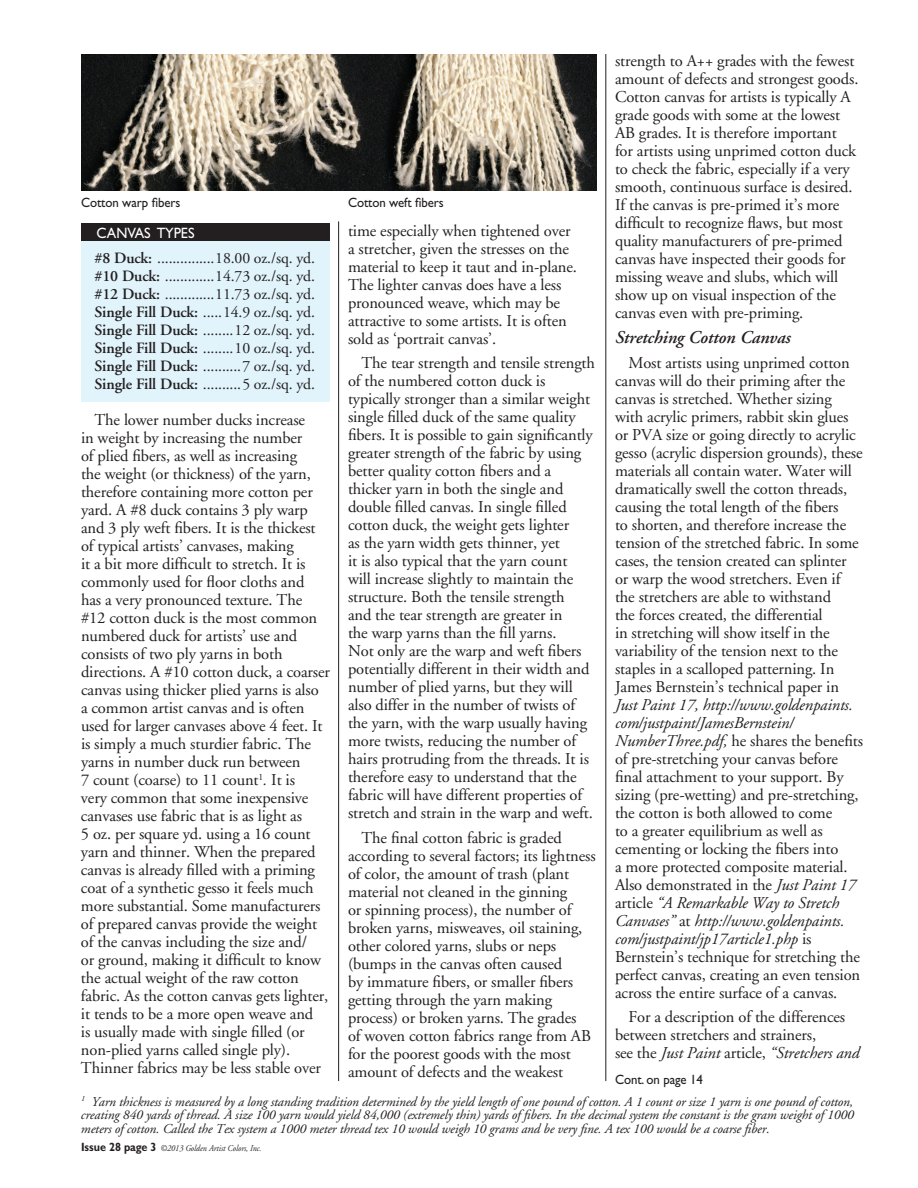
<style>
.page{position:relative;width:918px;height:1188px;background:#fff}
.page>*{position:absolute;margin:0;border:0;box-sizing:border-box;transform-origin:0 0}
.t1{font:italic 600 18px "Adobe Garamond";letter-spacing:-.01em;color:#231f20}
.t2{font:16.5px/18px "Adobe Garamond";letter-spacing:-.01em;color:#231f20}
.t3{font:15.75px/18px "Adobe Garamond";letter-spacing:-.01em;color:#231f20;text-align:justify}
.t4{font:15px "Gill Sans";letter-spacing:-.005em;color:#fff;scale:.95 1}
.t5{font:italic 13.5px/13.5px "Adobe Garamond";letter-spacing:-.01em;color:#231f20;text-align:justify}
.t6{font:13.5px "Gill Sans";letter-spacing:-.005em;color:#231f20;scale:.95 1}
.t7{font:italic 9px "Adobe Garamond";color:#231f20;scale:.9 1}
.s1{font-weight:600}
.s2{font-style:italic}
.s3{font-family:"Gill Sans";font-weight:700;font-style:normal;font-size:12px}
</style>
<div class="page">
<div style="left:81px;top:224px;width:249px;height:178px;background:#e1f4fc"></div>
<hr style="left:338px;top:221px;width:1px;height:860px;background:#231f20">
<hr style="left:606px;top:54px;width:1px;height:1027px;background:#231f20">
<div style="left:81px;top:224px;width:249px;height:17px;background:#231f20"></div>
<img style="left:81px;top:54px;width:516px;height:137px">
<p class="t6" style="left:81px;top:195px;width:106px">Cotton warp fibers</p>
<p class="t6" style="left:348px;top:195px;width:102px">Cotton weft fibers</p>
<p class="t4" style="left:97px;top:224px;width:105px">CANVAS TYPES</p>
<p class="t3" style="left:94px;top:249px;width:222px"><span class="s1">#8 Duck:</span> ...............18.00 oz./sq. yd. <span class="s1">#10 Duck:</span> .............14.73 oz./sq. yd. <span class="s1">#12 Duck:</span> .............11.73 oz./sq. yd.<br><span class="s1">Single Fill Duck:</span> .....14.9 oz./sq. yd.<br><span class="s1">Single Fill Duck:</span> ........12 oz./sq. yd.<br><span class="s1">Single Fill Duck:</span> ........10 oz./sq. yd.<br><span class="s1">Single Fill Duck:</span> ..........7 oz./sq. yd.<br><span class="s1">Single Fill Duck:</span> ..........5 oz./sq. yd.</p>
<p class="t2" style="left:81px;top:411px;width:251px;text-indent:14px">The lower number ducks increase<br>in weight by increasing the number<br>of plied fibers, as well as increasing<br>the weight (or thickness) of the yarn, therefore containing more cotton per yard. A #8 duck contains 3 ply warp and 3 ply weft fibers. It is the thickest of typical artists’ canvases, making<br>it a bit more difficult to stretch. It is commonly used for floor cloths and<br>has a very pronounced texture. The #12 cotton duck is the most common numbered duck for artists’ use and consists of two ply yarns in both directions. A #10 cotton duck, a coarser canvas using thicker plied yarns is also<br>a common artist canvas and is often used for larger canvases above 4 feet. It is simply a much sturdier fabric. The yarns in number duck run between<br>7 count (coarse) to 11 count<sup>1</sup><span class="s2">.</span> It is<br>very common that some inexpensive canvases use fabric that is as light as<br>5 oz. per square yd. using a 16 count yarn and thinner. When the prepared canvas is already filled with a priming coat of a synthetic gesso it feels much more substantial. Some manufacturers of prepared canvas provide the weight of the canvas including the size and/<br>or ground, making it difficult to know the actual weight of the raw cotton fabric. As the cotton canvas gets lighter, it tends to be a more open weave and<br>is usually made with single filled (or non-plied yarns called single ply).<br>Thinner fabrics may be less stable over</p>
<p class="t2" style="left:348px;top:222px;width:230px">time especially when tightened over a stretcher, given the stresses on the material to keep it taut and in-plane.<br>The lighter canvas does have a less pronounced weave, which may be attractive to some artists. It is often sold as ‘portrait canvas’.</p>
<p class="t2" style="left:348px;top:355px;width:249px;text-indent:13px">The tear strength and tensile strength of the numbered cotton duck is typically stronger than a similar weight single filled duck of the same quality fibers. It is possible to gain significantly greater strength of the fabric by using better quality cotton fibers and a thicker yarn in both the single and double filled canvas. In single filled cotton duck, the weight gets lighter<br>as the yarn width gets thinner, yet<br>it is also typical that the yarn count<br>will increase slightly to maintain the structure. Both the tensile strength<br>and the tear strength are greater in<br>the warp yarns than the fill yarns.<br>Not only are the warp and weft fibers potentially different in their width and number of plied yarns, but they will also differ in the number of twists of the yarn, with the warp usually having more twists, reducing the number of hairs protruding from the threads. It is therefore easy to understand that the fabric will have different properties of stretch and strain in the warp and weft.</p>
<p class="t2" style="left:348px;top:829px;width:249px;text-indent:13px">The final cotton fabric is graded according to several factors; its lightness of color, the amount of trash (plant material not cleaned in the ginning<br>or spinning process), the number of broken yarns, misweaves, oil staining, other colored yarns, slubs or neps (bumps in the canvas often caused<br>by immature fibers, or smaller fibers getting through the yarn making process) or broken yarns. The grades<br>of woven cotton fabrics range from AB for the poorest goods with the most amount of defects and the weakest</p>
<p class="t2" style="left:615px;top:52px;width:245px">strength to A++ grades with the fewest amount of defects and strongest goods.<br>Cotton canvas for artists is typically A grade goods with some at the lowest AB grades. It is therefore important for artists using unprimed cotton duck to check the fabric, especially if a very smooth, continuous surface is desired.<br>If the canvas is pre-primed it’s more difficult to recognize flaws, but most quality manufacturers of pre-primed canvas have inspected their goods for missing weave and slubs, which will show up on visual inspection of the canvas even with pre-priming.</p>
<p class="t1" style="left:615px;top:327px;width:177px">Stretching Cotton Canvas</p>
<p class="t2" style="left:615px;top:354px;width:249px;text-indent:13px">Most artists using unprimed cotton canvas will do their priming after the canvas is stretched. Whether sizing with acrylic primers, rabbit skin glues or PVA size or going directly to acrylic gesso (acrylic dispersion grounds), these materials all contain water. Water will dramatically swell the cotton threads, causing the total length of the fibers<br>to shorten, and therefore increase the tension of the stretched fabric. In some cases, the tension created can splinter or warp the wood stretchers. Even if the stretchers are able to withstand<br>the forces created, the differential<br>in stretching will show itself in the variability of the tension next to the staples in a scalloped patterning. In James Bernstein’s technical paper in</p>
<p class="t2" style="left:615px;top:696px;width:250px"><span class="s2">Just Paint 17, http://www.goldenpaints. com/justpaint/JamesBernstein/ NumberThree.pdf,</span> he shares the benefits of pre-stretching your canvas before final attachment to your support. By sizing (pre-wetting) and pre-stretching, the cotton is both allowed to come<br>to a greater equilibrium as well as cementing or locking the fibers into<br>a more protected composite material.<br>Also demonstrated in the <span class="s2">Just Paint 17 </span>article <span class="s2">“A Remarkable Way to Stretch Canvases”</span> at <span class="s2">http://www.goldenpaints. com/justpaint/jp17article1.php</span> is Bernstein’s technique for stretching the perfect canvas, creating an even tension across the entire surface of a canvas.</p>
<p class="t2" style="left:615px;top:1009px;width:246px;text-indent:13px">For a description of the differences between stretchers and strainers,<br>see the <span class="s2">Just Paint</span> article, <span class="s2">“Stretchers and</span></p>
<p class="t6" style="left:615px;top:1072px;width:94px">Cont. on page 14</p>
<p class="t5" style="left:81px;top:1095px;width:774px"><sup>1</sup> Yarn thickness is measured by a long standing tradition determined by the yield length of one pound of cotton. A 1 count or size 1 yarn is one pound of cotton, creating 840 yards of thread. A size 100 yarn would yield 84,000 (extremely thin) yards of fibers. In the decimal system the constant is the gram weight of 1000 meters of cotton. Called the Tex system a 1000 meter thread tex 10 would weigh 10 grams and be very fine. A tex 100 would be a coarse fiber.</p>
<p class="t7" style="left:81px;top:1143px;width:202px"><span class="s3">Issue 28 page 3</span> ©2013 Golden Artist Colors, Inc.</p>
</div>
